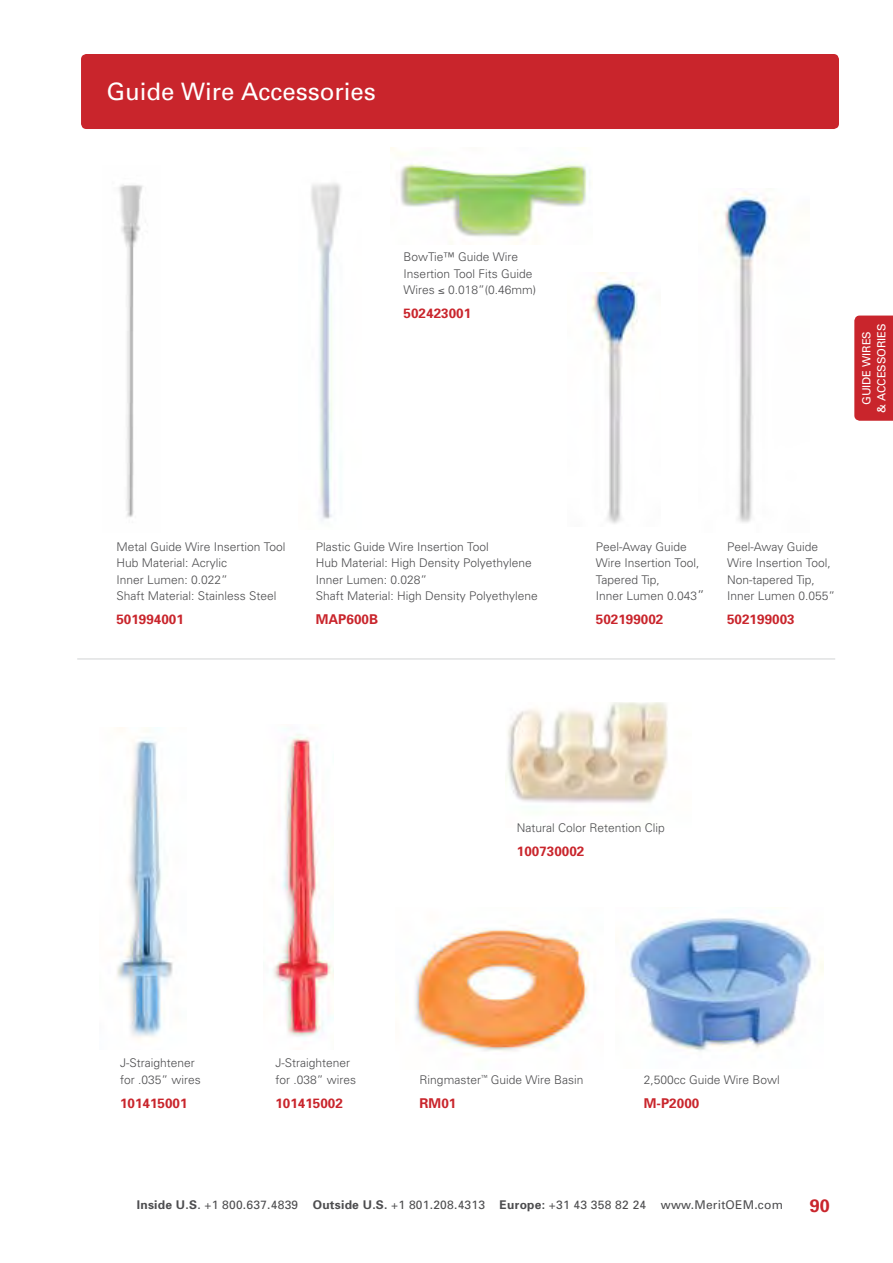
<style>
.page{position:relative;width:893px;height:1263px;background:#fff}
.page>*{position:absolute;margin:0;border:0;box-sizing:border-box;transform-origin:0 0}
.t1{font:24px "Univers";color:#fff}
.t2{font:700 18px "Univers";color:#c9252c}
.t3{font:700 13.5px "Univers";color:#c9252c}
.t4{font:300 12px/16.5px "Univers";color:#4d4d4f}
.t5{font:12px "Univers";letter-spacing:.02em;color:#4d4d4f}
.t6{font:11.25px/15px "Univers";letter-spacing:-.01em;color:#fff;text-align:center}
.s1{font-size:13.5px}
.s2{font-weight:700}
</style>
<div class="page">
<div style="left:854px;top:316px;width:39px;height:105px;background:#c9252c"></div>
<div style="left:81px;top:54px;width:758px;height:75px;background:#c9252c;border-radius:5px"></div>
<img style="left:629px;top:918px;width:195px;height:133px">
<img style="left:414px;top:928px;width:175px;height:123px">
<img style="left:117px;top:727px;width:56px;height:312px">
<hr style="left:77px;top:659px;width:758px;height:1px;background:#d1d3d4">
<img style="left:119px;top:184px;width:24px;height:333px">
<img style="left:311px;top:183px;width:30px;height:338px">
<img style="left:272px;top:734px;width:61px;height:304px">
<img style="left:505px;top:702px;width:163px;height:101px">
<img style="left:715px;top:192px;width:56px;height:331px">
<img style="left:590px;top:272px;width:50px;height:252px">
<img style="left:390px;top:147px;width:197px;height:98px">
<h1 class="t1" style="left:106px;top:77px;width:271px">Guide Wire Accessories</h1>
<p class="t4" style="left:404px;top:248px;width:134px">BowTie™ Guide Wire<br>Insertion Tool Fits Guide<br>Wires ≤ 0.018”(0.46mm)</p>
<p class="t3" style="left:404px;top:305px;width:69px">502423001</p>
<p class="t4" style="left:116px;top:538px;width:170px">Metal Guide Wire Insertion Tool<br>Hub Material: Acrylic<br>Inner Lumen: 0.022”<br>Shaft Material: Stainless Steel</p>
<p class="t3" style="left:116px;top:611px;width:69px">501994001</p>
<p class="t4" style="left:316px;top:538px;width:224px">Plastic Guide Wire Insertion Tool<br>Hub Material: High Density Polyethylene Inner Lumen: 0.028”<br>Shaft Material: High Density Polyethylene</p>
<p class="t3" style="left:316px;top:611px;width:64px">MAP600B</p>
<p class="t6" style="left:859px;top:413px;width:91px;rotate:-90deg">GUIDE WIRES<br>&amp; ACCESSORIES</p>
<p class="t4" style="left:596px;top:538px;width:110px">Peel-Away Guide<br>Wire Insertion Tool,<br>Tapered Tip,<br>Inner Lumen 0.043<span class="s1">”</span></p>
<p class="t3" style="left:596px;top:611px;width:69px">502199002</p>
<p class="t4" style="left:727px;top:538px;width:110px">Peel-Away Guide<br>Wire Insertion Tool,<br>Non-tapered Tip,<br>Inner Lumen 0.055”</p>
<p class="t3" style="left:727px;top:611px;width:69px">502199003</p>
<p class="t4" style="left:517px;top:819px;width:150px">Natural Color Retention Clip</p>
<p class="t3" style="left:517px;top:842px;width:69px">100730002</p>
<p class="t4" style="left:120px;top:1054px;width:82px">J-Straightener for .035” wires</p>
<p class="t3" style="left:120px;top:1094px;width:69px">101415001</p>
<p class="t4" style="left:275px;top:1054px;width:82px">J-Straightener for .038” wires</p>
<p class="t3" style="left:275px;top:1094px;width:69px">101415002</p>
<p class="t4" style="left:420px;top:1071px;width:165px">Ringmaster<sup>™</sup> Guide Wire Basin</p>
<p class="t3" style="left:420px;top:1094px;width:38px">RM01</p>
<p class="t4" style="left:644px;top:1071px;width:138px">2,500cc Guide Wire Bowl</p>
<p class="t3" style="left:644px;top:1094px;width:57px">M-P2000</p>
<p class="t5" style="left:137px;top:1197px;width:648px"><span class="s2">Inside U.S</span>. +1 800.637.4839 <span class="s2">Outside U.S.</span> +1 801.208.4313 <span class="s2">Europe:</span> +31 43 358 82 24 www.MeritOEM.com</p>
<h2 class="t2" style="left:810px;top:1194px;width:22px">90</h2>
</div>
